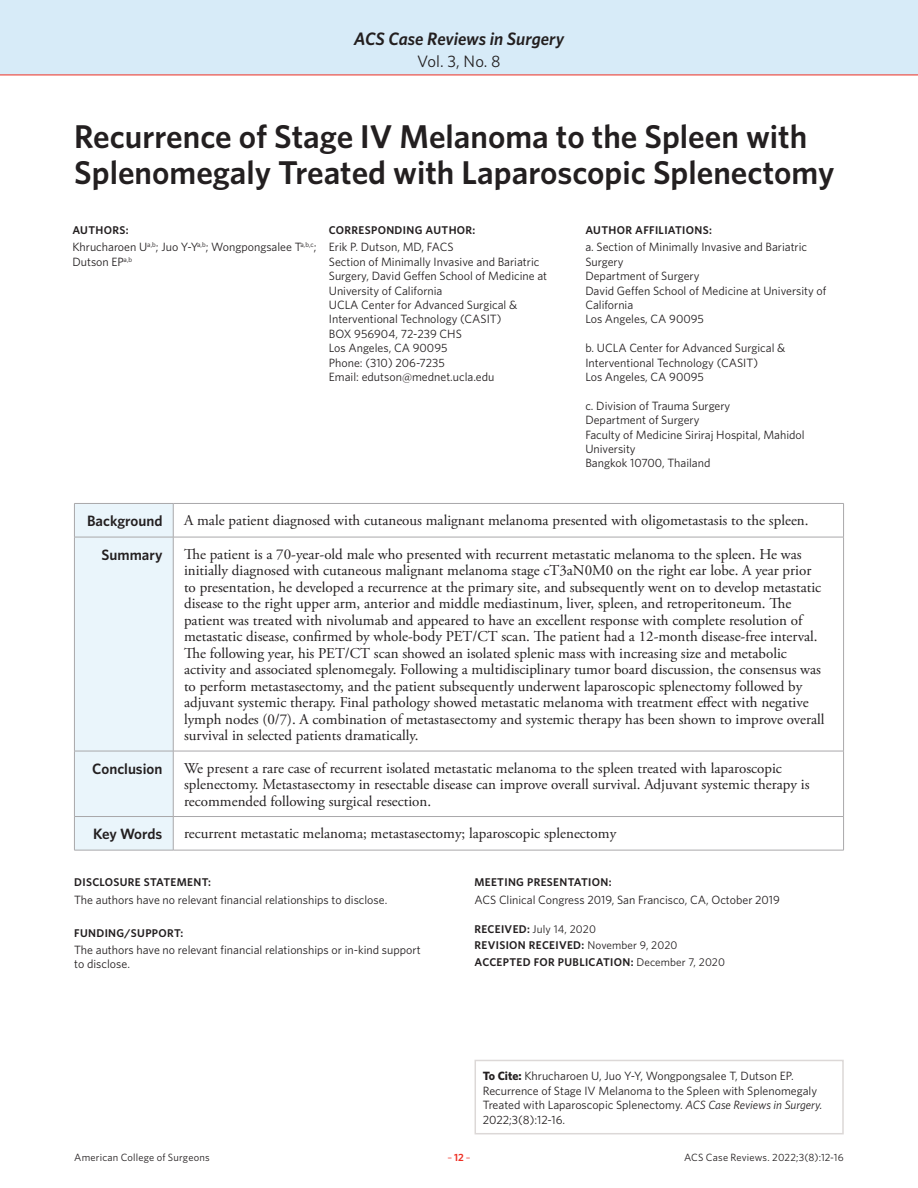
<style>
.page{position:relative;width:918px;height:1188px;background:#fff}
.page>*{position:absolute;margin:0;border:0;box-sizing:border-box;transform-origin:0 0}
.Article_Title{font:600 33px/36px "Whitney";color:#231f20}
.t1{font:italic 600 18px "Whitney";letter-spacing:-.005em;color:#231f20}
.t2{font:16.5px "Whitney";color:#231f20}
.Chart_Body{font:15px/16.5px "Adobe Garamond Pro";color:#231f20}
.Chart_Head{font:600 15px "Whitney";color:#231f20}
.Authors_Body{font:12px/14.4px "Whitney";color:#231f20}
.Article_Body_no_inde{font:12px/14.4px "Whitney";color:#231f20}
.Authors_Head{font:600 11.25px "Whitney";letter-spacing:.03em;color:#231f20}
.Authors_Head-2{font:11.25px "Whitney";letter-spacing:.01em;color:#231f20}
.t3{font:10.5px "Whitney";letter-spacing:.015em;color:#231f20}
.t4{font:10.5px "Whitney";color:#ee2e22}
.s1{font-weight:600}
.s2{font-weight:400}
.s3{font-weight:700}
.s4{font-style:italic}
</style>
<div class="page">
<div style="left:0;top:0;width:918px;height:75px;background:#d7ebf8"></div>
<hr style="left:0;top:75px;width:918px;height:1px;background:#ee2e22">
<div style="left:75px;top:504px;width:98px;height:346px;background:#eaf5fb"></div>
<hr style="left:74px;top:503px;width:99px;height:1px;background:#a9a8aa">
<hr style="left:74px;top:504px;width:1px;height:33px;background:#a9a8aa">
<hr style="left:173px;top:503px;width:671px;height:1px;background:#a9a8aa">
<hr style="left:173px;top:504px;width:1px;height:33px;background:#a9a8aa">
<hr style="left:843px;top:504px;width:1px;height:33px;background:#a9a8aa">
<hr style="left:74px;top:537px;width:99px;height:1px;background:#a9a8aa">
<hr style="left:74px;top:537px;width:1px;height:214px;background:#a9a8aa">
<hr style="left:173px;top:537px;width:671px;height:1px;background:#a9a8aa">
<hr style="left:173px;top:537px;width:1px;height:214px;background:#a9a8aa">
<hr style="left:843px;top:537px;width:1px;height:214px;background:#a9a8aa">
<hr style="left:74px;top:751px;width:99px;height:1px;background:#a9a8aa">
<hr style="left:74px;top:751px;width:1px;height:65px;background:#a9a8aa">
<hr style="left:173px;top:751px;width:671px;height:1px;background:#a9a8aa">
<hr style="left:173px;top:751px;width:1px;height:65px;background:#a9a8aa">
<hr style="left:843px;top:751px;width:1px;height:65px;background:#a9a8aa">
<hr style="left:74px;top:816px;width:99px;height:1px;background:#a9a8aa">
<hr style="left:74px;top:817px;width:1px;height:33px;background:#a9a8aa">
<hr style="left:173px;top:816px;width:671px;height:1px;background:#a9a8aa">
<hr style="left:173px;top:817px;width:1px;height:33px;background:#a9a8aa">
<hr style="left:843px;top:817px;width:1px;height:33px;background:#a9a8aa">
<hr style="left:74px;top:850px;width:99px;height:1px;background:#a9a8aa">
<hr style="left:173px;top:850px;width:671px;height:1px;background:#a9a8aa">
<div style="left:475px;top:1060px;width:369px;height:74px;border:2px solid #dcd8d7"></div>
<p class="t1" style="left:354px;top:26px;width:212px">ACS Case Reviews in Surgery</p>
<p class="t2" style="left:417px;top:50px;width:85px">Vol. 3, No. 8</p>
<p class="Article_Title" style="left:74px;top:118px;width:762px">Recurrence of Stage IV Melanoma to the Spleen with<br>Splenomegaly Treated with Laparoscopic Splenectomy</p>
<p class="Authors_Head" style="left:72px;top:222px;width:58px">AUTHORS:</p>
<p class="Authors_Head" style="left:329px;top:222px;width:148px">CORRESPONDING AUTHOR:</p>
<p class="Authors_Head" style="left:585px;top:222px;width:128px">AUTHOR AFFILIATIONS:</p>
<p class="Authors_Body" style="left:72px;top:240px;width:246px">Khrucharoen U<sup>a,b</sup>; Juo Y-Y<sup>a,b</sup>; Wongpongsalee T<sup>a,b,c</sup>;<br>Dutson EP<sup>a,b</sup></p>
<p class="Authors_Body" style="left:329px;top:240px;width:126px">Erik P. Dutson, MD, FACS</p>
<p class="Authors_Body" style="left:585px;top:240px;width:223px">a. Section of Minimally Invasive and Bariatric<br>Surgery</p>
<p class="Authors_Body" style="left:585px;top:268px;width:116px">Department of Surgery</p>
<p class="Authors_Body" style="left:585px;top:283px;width:243px">David Geffen School of Medicine at University of<br>California</p>
<p class="Authors_Body" style="left:585px;top:312px;width:120px">Los Angeles, CA 90095</p>
<p class="Authors_Body" style="left:585px;top:340px;width:202px">b. UCLA Center for Advanced Surgical &amp;<br>Interventional Technology (CASIT)</p>
<p class="Authors_Body" style="left:585px;top:369px;width:120px">Los Angeles, CA 90095</p>
<p class="Authors_Body" style="left:585px;top:398px;width:146px">c. Division of Trauma Surgery</p>
<p class="Authors_Body" style="left:585px;top:412px;width:116px">Department of Surgery</p>
<p class="Authors_Body" style="left:585px;top:427px;width:221px">Faculty of Medicine Siriraj Hospital, Mahidol<br>University</p>
<p class="Authors_Body" style="left:585px;top:456px;width:127px">Bangkok 10700, Thailand</p>
<p class="Authors_Body" style="left:329px;top:254px;width:220px">Section of Minimally Invasive and Bariatric<br>Surgery, David Geffen School of Medicine at<br>University of California</p>
<p class="Authors_Body" style="left:329px;top:297px;width:190px">UCLA Center for Advanced Surgical &amp;<br>Interventional Technology (CASIT)</p>
<p class="Authors_Body" style="left:329px;top:326px;width:134px">BOX 956904, 72-239 CHS</p>
<p class="Authors_Body" style="left:329px;top:340px;width:120px">Los Angeles, CA 90095</p>
<p class="Authors_Body" style="left:329px;top:355px;width:118px">Phone: (310) 206-7235</p>
<p class="Authors_Body" style="left:329px;top:369px;width:167px">Email: edutson@mednet.ucla.edu</p>
<p class="Chart_Head" style="left:87px;top:511px;width:77px">Background</p>
<p class="Chart_Body" style="left:184px;top:513px;width:626px">A male patient diagnosed with cutaneous malignant melanoma presented with oligometastasis to the spleen.</p>
<p class="Chart_Head" style="left:102px;top:545px;width:62px">Summary</p>
<p class="Chart_Body" style="left:184px;top:546px;width:642px">The patient is a 70-year-old male who presented with recurrent metastatic melanoma to the spleen. He was initially diagnosed with cutaneous malignant melanoma stage cT3aN0M0 on the right ear lobe. A year prior to presentation, he developed a recurrence at the primary site, and subsequently went on to develop metastatic disease to the right upper arm, anterior and middle mediastinum, liver, spleen, and retroperitoneum. The patient was treated with nivolumab and appeared to have an excellent response with complete resolution of metastatic disease, confirmed by whole-body PET/CT scan. The patient had a 12-month disease-free interval.<br>The following year, his PET/CT scan showed an isolated splenic mass with increasing size and metabolic activity and associated splenomegaly. Following a multidisciplinary tumor board discussion, the consensus was to perform metastasectomy, and the patient subsequently underwent laparoscopic splenectomy followed by adjuvant systemic therapy. Final pathology showed metastatic melanoma with treatment effect with negative lymph nodes (0/7). A combination of metastasectomy and systemic therapy has been shown to improve overall survival in selected patients dramatically.</p>
<p class="Chart_Head" style="left:92px;top:759px;width:72px">Conclusion</p>
<p class="Chart_Body" style="left:184px;top:760px;width:627px">We present a rare case of recurrent isolated metastatic melanoma to the spleen treated with laparoscopic splenectomy. Metastasectomy in resectable disease can improve overall survival. Adjuvant systemic therapy is recommended following surgical resection.</p>
<p class="Chart_Head" style="left:93px;top:824px;width:71px">Key Words</p>
<p class="Chart_Body" style="left:184px;top:826px;width:434px">recurrent metastatic melanoma; metastasectomy; laparoscopic splenectomy</p>
<p class="Authors_Head" style="left:74px;top:875px;width:138px">DISCLOSURE STATEMENT:</p>
<p class="Authors_Body" style="left:74px;top:892px;width:315px">The authors have no relevant financial relationships to disclose.</p>
<p class="Authors_Head" style="left:74px;top:925px;width:111px">FUNDING/SUPPORT:</p>
<p class="Article_Body_no_inde" style="left:74px;top:942px;width:348px">The authors have no relevant financial relationships or in-kind support to disclose.</p>
<p class="Authors_Head" style="left:475px;top:875px;width:139px">MEETING PRESENTATION:</p>
<p class="Authors_Body" style="left:475px;top:892px;width:307px">ACS Clinical Congress 2019, San Francisco, CA, October 2019</p>
<p class="Authors_Head-2" style="left:475px;top:922px;width:123px"><span class="s1">RECEIVED:</span> July 14, 2020</p>
<p class="Authors_Head" style="left:475px;top:938px;width:204px">REVISION RECEIVED: <span class="s2">November 9, 2020</span></p>
<p class="Authors_Head" style="left:475px;top:954px;width:252px">ACCEPTED FOR PUBLICATION: <span class="s2">December 7, 2020</span></p>
<p class="Authors_Body" style="left:483px;top:1069px;width:341px"><span class="s3">To Cite:</span> Khrucharoen U, Juo Y-Y, Wongpongsalee T, Dutson EP.<br>Recurrence of Stage IV Melanoma to the Spleen with Splenomegaly Treated with Laparoscopic Splenectomy. <span class="s4">ACS Case Reviews in Surgery.<br></span>2022;3(8):12-16.</p>
<p class="t3" style="left:74px;top:1150px;width:137px">American College of Surgeons</p>
<p class="t4" style="left:448px;top:1150px;width:24px">–<span class="s1">12</span>–</p>
<p class="t3" style="left:684px;top:1150px;width:161px">ACS Case Reviews. 2022;3(8):12-16</p>
</div>
